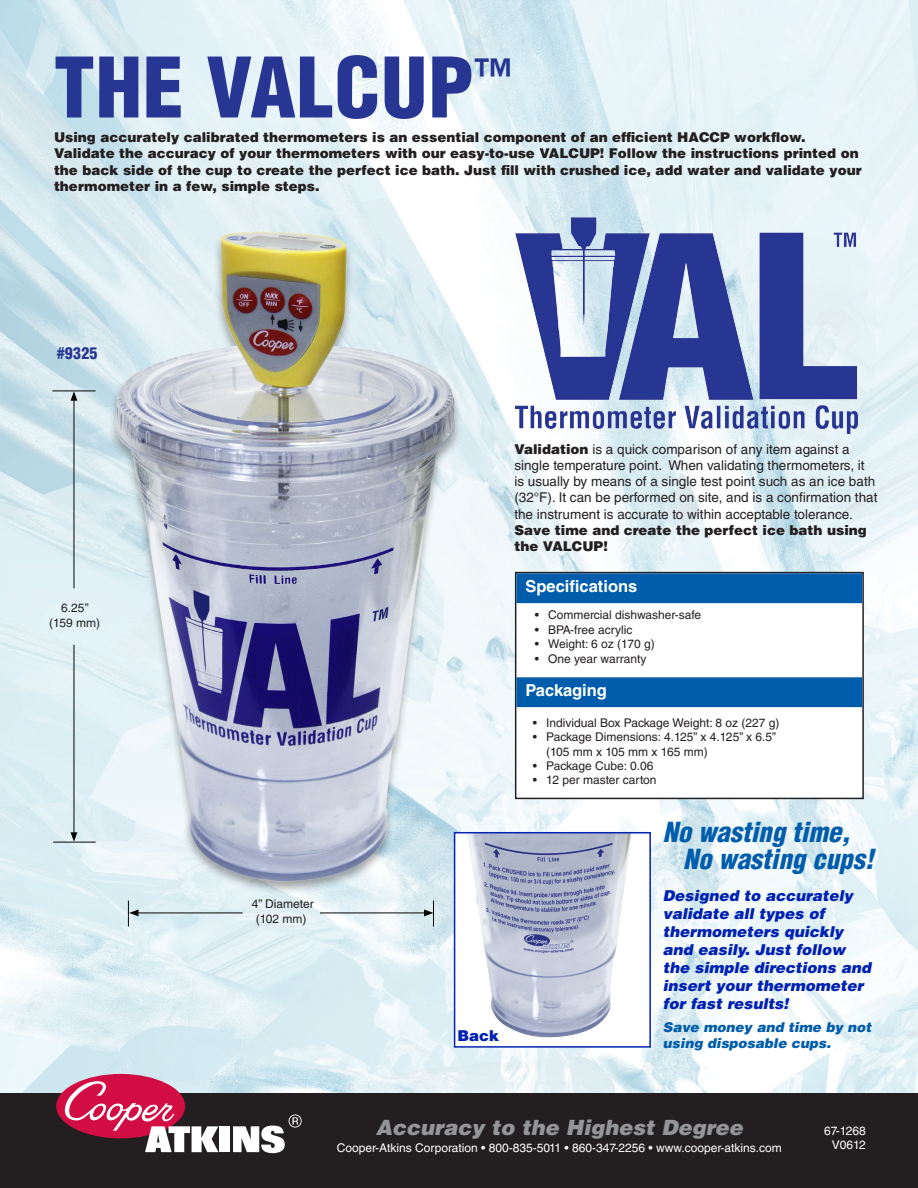
<style>
.page{position:relative;width:918px;height:1188px;background:#fff}
.page>*{position:absolute;margin:0;border:0;box-sizing:border-box;transform-origin:0 0}
.t1{font:900 condensed 81.3px "Helvetica LT Std";letter-spacing:.01em;color:#263692}
.t2{font:italic 900 condensed 27px/27px "Helvetica LT Std";color:#015dab}
.t3{font:italic 900 21px "Helvetica LT Std";color:#939598}
.t4{font:700 16.5px "Helvetica LT Std";color:#fff}
.t5{font:900 condensed 15.75px "Helvetica LT Std";color:#263692}
.t6{font:italic 900 15px/18px "Helvetica LT Std";color:#0021b1}
.t7{font:900 15px "Helvetica LT Std";color:#0021b1}
.t8{font:900 13.5px/16.5px "Helvetica LT Std";color:#231f20}
.t9{font:13.5px/16.2px "Helvetica LT Std";color:#231f20}
.t10{font:italic 900 13.5px/16.2px "Helvetica LT Std";color:#015dab}
.t11{font:12px/14.4px "Helvetica LT Std";color:#231f20}
.t12{font:12px "Helvetica LT Std";color:#fff}
.s1{font-weight:900}
</style>
<div class="page">
<img style="left:0;top:0;width:918px;height:1094px">
<div style="left:516px;top:573px;width:347px;height:225px;background:#fff"></div>
<div style="left:515px;top:572px;width:349px;height:227px;border:2px solid #231f20"></div>
<div style="left:516px;top:677px;width:346px;height:30px;background:#015dab;border:2px solid #015dab"></div>
<div style="left:516px;top:573px;width:346px;height:30px;background:#015dab;border:2px solid #015dab"></div>
<div style="left:0;top:1094px;width:918px;height:94px;background:#231f20"></div>
<img style="left:516px;top:210px;width:344px;height:225px">
<hr style="left:52px;top:391px;width:44px;height:1px;background:#050505">
<hr style="left:53px;top:842px;width:43px;height:1px;background:#050606">
<hr style="left:320px;top:913px;width:106px;height:1px;background:#050505">
<svg style="left:424px;top:901px;width:10px;height:26px"></svg>
<hr style="left:136px;top:913px;width:107px;height:1px;background:#050505">
<svg style="left:128px;top:901px;width:11px;height:26px"></svg>
<hr style="left:74px;top:398px;width:1px;height:190px;background:#050505">
<svg style="left:71px;top:391px;width:6px;height:10px"></svg>
<hr style="left:74px;top:645px;width:1px;height:190px;background:#050505">
<svg style="left:71px;top:832px;width:6px;height:10px"></svg>
<img style="left:108px;top:228px;width:359px;height:663px">
<div style="left:56px;top:1074px;width:129px;height:64px;background:#d20d44;border-radius:50%"></div>
<svg style="left:65px;top:1081px;width:154px;height:71px"></svg>
<div style="left:220px;top:1126px;width:10px;height:26px;background:#fff"></div>
<svg style="left:233px;top:1114px;width:69px;height:39px"></svg>
<img style="left:456px;top:834px;width:193px;height:212px">
<div style="left:454px;top:832px;width:197px;height:216px;border:1px solid #0021b1"></div>
<p class="t1" style="left:54px;top:36px;width:462px">THE VALCUP<sup>™</sup></p>
<p class="t8" style="left:54px;top:129px;width:809px">Using accurately calibrated thermometers is an essential component of an efficient HACCP workflow.<br>Validate the accuracy of your thermometers with our easy-to-use VALCUP! Follow the instructions printed on the back side of the cup to create the perfect ice bath. Just fill with crushed ice, add water and validate your thermometer in a few, simple steps.</p>
<p class="t5" style="left:57px;top:343px;width:42px">#9325</p>
<p class="t11" style="left:61px;top:601px;width:29px">6.25”</p>
<p class="t11" style="left:49px;top:615px;width:52px">(159 mm)</p>
<p class="t11" style="left:252px;top:897px;width:63px">4” Diameter</p>
<p class="t11" style="left:256px;top:911px;width:52px">(102 mm)</p>
<p class="t7" style="left:457px;top:1025px;width:43px">Back</p>
<p class="t9" style="left:514px;top:441px;width:365px"><span class="s1">Validation</span> is a quick comparison of any item against a single temperature point. When validating thermometers, it is usually by means of a single test point such as an ice bath (32°F). It can be performed on site, and is a confirmation that the instrument is accurate to within acceptable tolerance.<br><span class="s1">Save time and create the perfect ice bath using the VALCUP!</span></p>
<p class="t4" style="left:525px;top:576px;width:113px">Specifications</p>
<p class="t11" style="left:535px;top:608px;width:168px">• Commercial dishwasher-safe</p>
<p class="t11" style="left:535px;top:622px;width:99px">• BPA-free acrylic</p>
<p class="t11" style="left:535px;top:637px;width:122px">• Weight: 6 oz (170 g)</p>
<p class="t11" style="left:535px;top:651px;width:113px">• One year warranty</p>
<p class="t4" style="left:525px;top:680px;width:83px">Packaging</p>
<p class="t11" style="left:533px;top:715px;width:248px">• Individual Box Package Weight: 8 oz (227 g)</p>
<p class="t11" style="left:546px;top:730px;width:231px;text-indent:-14px">• Package Dimensions: 4.125” x 4.125” x 6.5” (105 mm x 105 mm x 165 mm)</p>
<p class="t11" style="left:533px;top:759px;width:122px">• Package Cube: 0.06</p>
<p class="t11" style="left:533px;top:773px;width:125px">• 12 per master carton</p>
<p class="t2" style="left:683px;top:819px;width:192px;text-indent:-20px">No wasting time,<br>No wasting cups!</p>
<p class="t6" style="left:663px;top:887px;width:210px">Designed to accurately validate all types of thermometers quickly and easily. Just follow the simple directions and insert your thermometer for fast results!</p>
<p class="t10" style="left:663px;top:1018px;width:210px">Save money and time by not using disposable cups.</p>
<p class="t3" style="left:376px;top:1114px;width:369px">Accuracy to the Highest Degree</p>
<p class="t12" style="left:824px;top:1124px;width:43px">67-1268</p>
<p class="t12" style="left:337px;top:1141px;width:446px">Cooper-Atkins Corporation • 800-835-5011 • 860-347-2256 • www.cooper-atkins.com</p>
<p class="t12" style="left:832px;top:1138px;width:36px">V0612</p>
</div>
